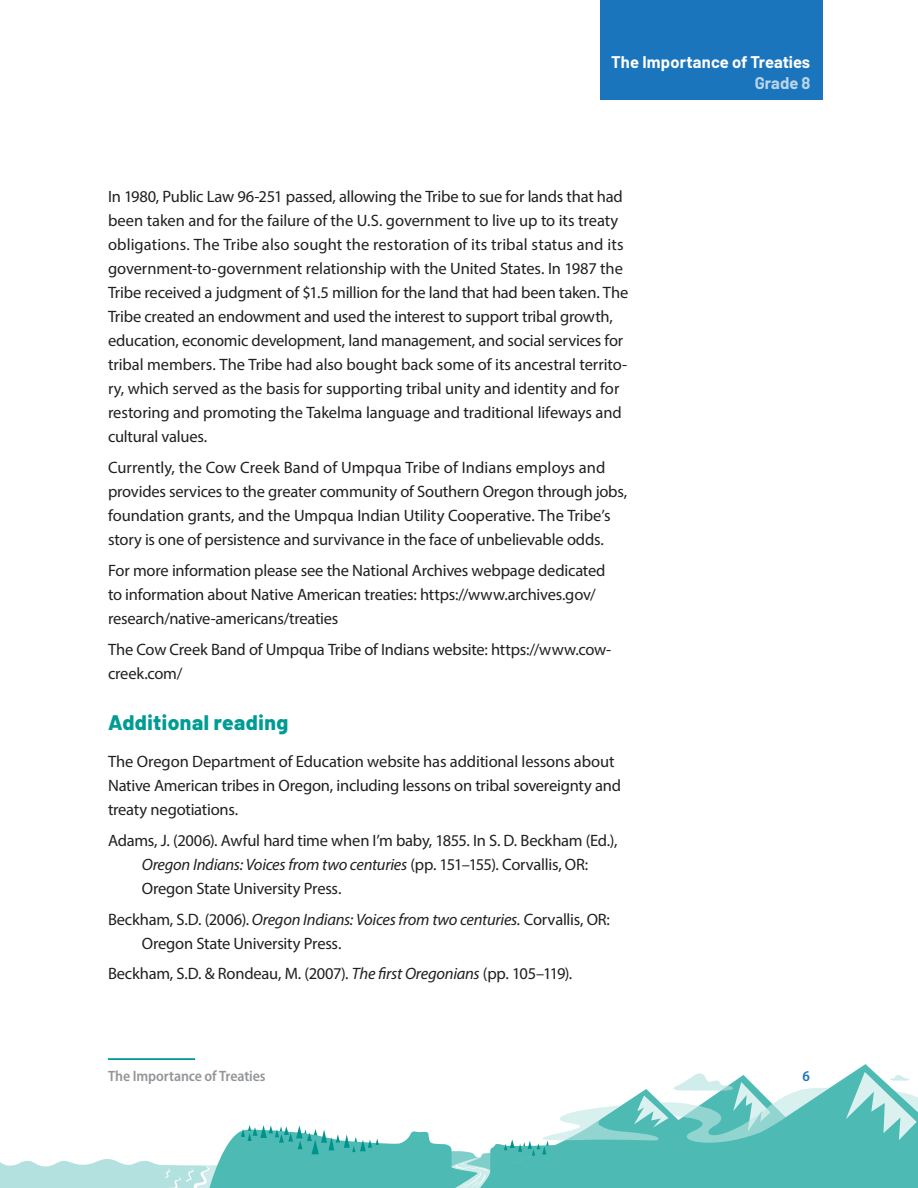
<style>
.page{position:relative;width:918px;height:1188px;background:#fff}
.page>*{position:absolute;margin:0;border:0;box-sizing:border-box;transform-origin:0 0}
.Section_Header{font:800 21px "Barlow";letter-spacing:.025em;color:#009c94}
.Body{font:16.5px/24px "Myriad Pro";letter-spacing:-.01em;color:#231f20}
.References{font:16.5px/24px "Myriad Pro";letter-spacing:-.015em;color:#231f20}
.t1{font:700 16.5px "Barlow";letter-spacing:.005em;color:#fff}
.t2{font:700 16.5px "Barlow";color:#bbd6eb}
.t3{font:600 semi-condensed 15px "Myriad Pro";letter-spacing:-.005em;color:#939598}
.t4{font:600 semi-condensed 15px "Myriad Pro";color:#1b75bc}
.s1{font-style:italic}
</style>
<div class="page">
<div style="left:600px;top:0;width:223px;height:99px;background:#1b75bc"></div>
<svg style="left:0;top:1159px;width:205px;height:29px"></svg>
<svg style="left:205px;top:1064px;width:669px;height:124px"></svg>
<svg style="left:241px;top:1125px;width:138px;height:29px"></svg>
<svg style="left:438px;top:1072px;width:480px;height:116px"></svg>
<hr style="left:108px;top:1058px;width:87px;height:2px;background:#009c94">
<p class="t1" style="left:611px;top:50px;width:201px">The Importance of Treaties</p>
<p class="t2" style="left:755px;top:71px;width:57px">Grade 8</p>
<p class="Body" style="left:108px;top:185px;width:522px">In 1980, Public Law 96-251 passed, allowing the Tribe to sue for lands that had been taken and for the failure of the U.S. government to live up to its treaty obligations. The Tribe also sought the restoration of its tribal status and its government-to-government relationship with the United States. In 1987 the Tribe received a judgment of $1.5 million for the land that had been taken. The Tribe created an endowment and used the interest to support tribal growth, education, economic development, land management, and social services for tribal members. The Tribe had also bought back some of its ancestral territo&shy;ry, which served as the basis for supporting tribal unity and identity and for restoring and promoting the Takelma language and traditional lifeways and cultural values.</p>
<p class="Body" style="left:108px;top:455px;width:521px">Currently, the Cow Creek Band of Umpqua Tribe of Indians employs and provides services to the greater community of Southern Oregon through jobs, foundation grants, and the Umpqua Indian Utility Cooperative. The Tribe’s story is one of persistence and survivance in the face of unbelievable odds.</p>
<p class="Body" style="left:108px;top:558px;width:499px">For more information please see the National Archives webpage dedicated to information about Native American treaties: https://www.archives.gov/ research/native-americans/treaties</p>
<p class="Body" style="left:108px;top:637px;width:505px">The Cow Creek Band of Umpqua Tribe of Indians website: https://www.cow&shy;creek.com/</p>
<p class="Section_Header" style="left:108px;top:706px;width:182px">Additional reading</p>
<p class="Body" style="left:108px;top:749px;width:515px">The Oregon Department of Education website has additional lessons about<br>Native American tribes in Oregon, including lessons on tribal sovereignty and treaty negotiations.</p>
<p class="References" style="left:142px;top:828px;width:477px;text-indent:-34px">Adams, J. (2006). Awful hard time when I’m baby, 1855. In S. D. Beckham (Ed.),<br><span class="s1">Oregon Indians: Voices from two centuries</span> (pp. 151–155). Corvallis, OR:<br>Oregon State University Press.</p>
<p class="References" style="left:142px;top:907px;width:470px;text-indent:-34px">Beckham, S.D. (2006). <span class="s1">Oregon Indians: Voices from two centuries.</span> Corvallis, OR:<br>Oregon State University Press.</p>
<p class="References" style="left:108px;top:962px;width:466px">Beckham, S.D. &amp; Rondeau, M. (2007). <span class="s1">The first Oregonians</span> (pp. 105–119).</p>
<p class="t3" style="left:108px;top:1066px;width:159px">The Importance of Treaties</p>
<p class="t4" style="left:803px;top:1066px;width:9px">6</p>
</div>
